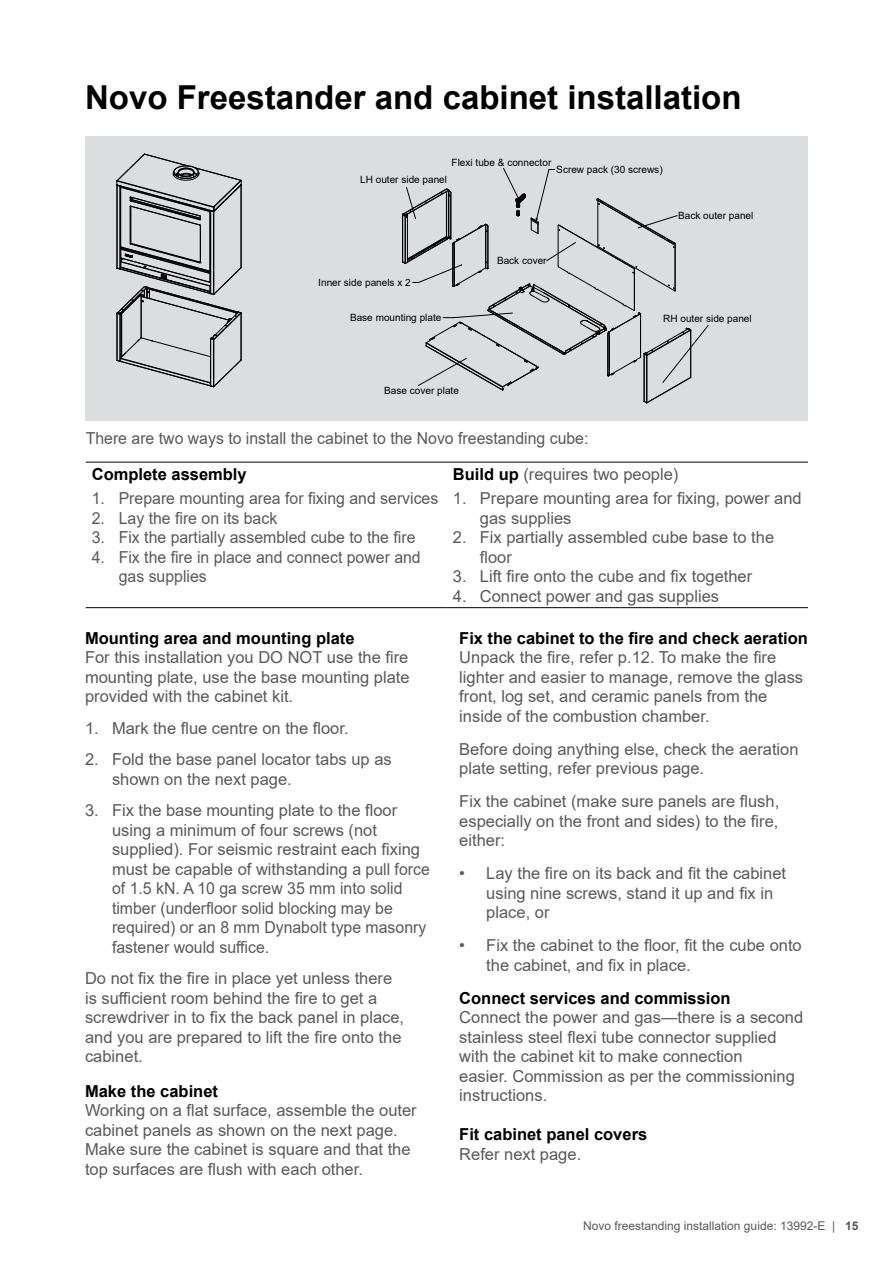
<style>
.page{position:relative;width:893px;height:1263px;background:#fff}
.page>*{position:absolute;margin:0;border:0;box-sizing:border-box;transform-origin:0 0}
.t1{font:700 33px "Arial";color:#000}
.t2{font:16.5px/19.5px "Arial";color:#58595b}
.t3{font:16.5px/19.5px "Arial";color:#58595b;scale:.96 1}
.t4{font:700 16.5px "Arial";color:#000}
.t5{font:12px "Arial";color:#58595b}
.t6{font:10.05px "Arial";color:#000}
.s1{font-weight:700;color:#000}
.s2{font-weight:700}
</style>
<div class="page">
<hr style="left:86px;top:462px;width:361px;height:1px;background:#000">
<hr style="left:447px;top:462px;width:361px;height:1px;background:#000">
<hr style="left:86px;top:607px;width:361px;height:1px;background:#000">
<hr style="left:447px;top:607px;width:361px;height:1px;background:#000">
<div style="left:85px;top:136px;width:723px;height:285px;background:#dcddde"></div>
<hr style="left:214px;top:212px;width:1px;height:82px;background:#000">
<hr style="left:213px;top:212px;width:1px;height:82px;background:#000">
<hr style="left:131px;top:207px;width:1px;height:35px;background:#000">
<hr style="left:130px;top:206px;width:1px;height:37px;background:#000">
<hr style="left:241px;top:185px;width:1px;height:83px;background:#000">
<hr style="left:210px;top:211px;width:1px;height:83px;background:#000">
<hr style="left:120px;top:187px;width:1px;height:60px;background:#000">
<hr style="left:200px;top:225px;width:1px;height:37px;background:#000">
<svg style="left:116px;top:242px;width:126px;height:146px"></svg>
<svg style="left:116px;top:154px;width:126px;height:75px"></svg>
<hr style="left:117px;top:185px;width:1px;height:83px;background:#000">
<svg style="left:402px;top:168px;width:307px;height:236px"></svg>
<h1 class="t1" style="left:85px;top:74px;width:658px">Novo Freestander and cabinet installation</h1>
<p class="t6" style="left:452px;top:155px;width:101px">Flexi tube &amp; connector</p>
<p class="t6" style="left:556px;top:162px;width:108px">Screw pack (30 screws)</p>
<p class="t6" style="left:360px;top:173px;width:88px">LH outer side panel</p>
<p class="t6" style="left:318px;top:275px;width:94px">Inner side panels x 2</p>
<p class="t6" style="left:497px;top:253px;width:51px">Back cover</p>
<p class="t6" style="left:678px;top:209px;width:77px">Back outer panel</p>
<p class="t6" style="left:350px;top:310px;width:93px">Base mounting plate</p>
<p class="t6" style="left:384px;top:384px;width:76px">Base cover plate</p>
<p class="t6" style="left:663px;top:312px;width:90px">RH outer side panel</p>
<p class="t3" style="left:86px;top:428px;width:525px">There are two ways to install the cabinet to the Novo freestanding cube:</p>
<p class="t4" style="left:92px;top:463px;width:156px">Complete assembly</p>
<p class="t2" style="left:453px;top:464px;width:227px"><span class="s1">Build up</span> (requires two people)</p>
<p class="t3" style="left:92px;top:488px;width:363px">1. Prepare mounting area for fixing and services</p>
<p class="t3" style="left:92px;top:508px;width:195px">2. Lay the fire on its back</p>
<p class="t3" style="left:92px;top:527px;width:339px">3. Fix the partially assembled cube to the fire</p>
<p class="t3" style="left:119px;top:547px;width:316px;text-indent:-27px">4. Fix the fire in place and connect power and gas supplies</p>
<p class="t2" style="left:480px;top:488px;width:323px;text-indent:-27px">1. Prepare mounting area for fixing, power and gas supplies</p>
<p class="t2" style="left:480px;top:527px;width:296px;text-indent:-27px">2. Fix partially assembled cube base to the floor</p>
<p class="t2" style="left:453px;top:566px;width:301px">3. Lift fire onto the cube and fix together</p>
<p class="t2" style="left:453px;top:586px;width:268px">4. Connect power and gas supplies</p>
<p class="t4" style="left:85px;top:626px;width:271px">Mounting area and mounting plate</p>
<p class="t2" style="left:85px;top:647px;width:326px;text-align:justify">For this installation you DO NOT use the fire mounting plate, use the base mounting plate provided with the cabinet kit.</p>
<p class="t2" style="left:85px;top:718px;width:265px">1. Mark the flue centre on the floor.</p>
<p class="t2" style="left:112px;top:749px;width:281px;text-indent:-27px">2. Fold the base panel locator tabs up as shown on the next page.</p>
<p class="t2" style="left:112px;top:800px;width:319px;text-indent:-27px">3. Fix the base mounting plate to the floor using a minimum of four screws (not supplied). For seismic restraint each fixing must be capable of withstanding a pull force of 1.5 kN. A 10 ga screw 35 mm into solid timber (underfloor solid blocking may be required) or an 8 mm Dynabolt type masonry fastener would suffice.</p>
<p class="t2" style="left:85px;top:968px;width:321px">Do not fix the fire in place yet unless there is sufficient room behind the fire to get a screwdriver in to fix the back panel in place, and you are prepared to lift the fire onto the cabinet.</p>
<p class="t4" style="left:85px;top:1079px;width:134px">Make the cabinet</p>
<p class="t2" style="left:85px;top:1100px;width:333px">Working on a flat surface, assemble the outer cabinet panels as shown on the next page.<br>Make sure the cabinet is square and that the top surfaces are flush with each other.</p>
<p class="t4" style="left:459px;top:626px;width:350px">Fix the cabinet to the fire and check aeration</p>
<p class="t2" style="left:459px;top:647px;width:345px">Unpack the fire, refer p.12. To make the fire lighter and easier to manage, remove the glass front, log set, and ceramic panels from the inside of the combustion chamber.</p>
<p class="t2" style="left:459px;top:739px;width:341px">Before doing anything else, check the aeration plate setting, refer previous page.</p>
<p class="t2" style="left:459px;top:791px;width:322px;text-align:justify">Fix the cabinet (make sure panels are flush, especially on the front and sides) to the fire, either:</p>
<p class="t2" style="left:486px;top:863px;width:301px;text-indent:-27px">• Lay the fire on its back and fit the cabinet using nine screws, stand it up and fix in place, or</p>
<p class="t2" style="left:486px;top:935px;width:317px;text-indent:-27px">• Fix the cabinet to the floor, fit the cube onto the cabinet, and fix in place.</p>
<p class="t4" style="left:459px;top:986px;width:273px">Connect services and commission</p>
<p class="t2" style="left:459px;top:1007px;width:345px">Connect the power and gas—there is a second stainless steel flexi tube connector supplied with the cabinet kit to make connection<br>easier. Commission as per the commissioning instructions.</p>
<p class="t4" style="left:459px;top:1123px;width:189px">Fit cabinet panel covers</p>
<p class="t2" style="left:459px;top:1144px;width:123px">Refer next page.</p>
<p class="t5" style="left:583px;top:1217px;width:277px">Novo freestanding installation guide: 13992-E | <span class="s2">15</span></p>
</div>
